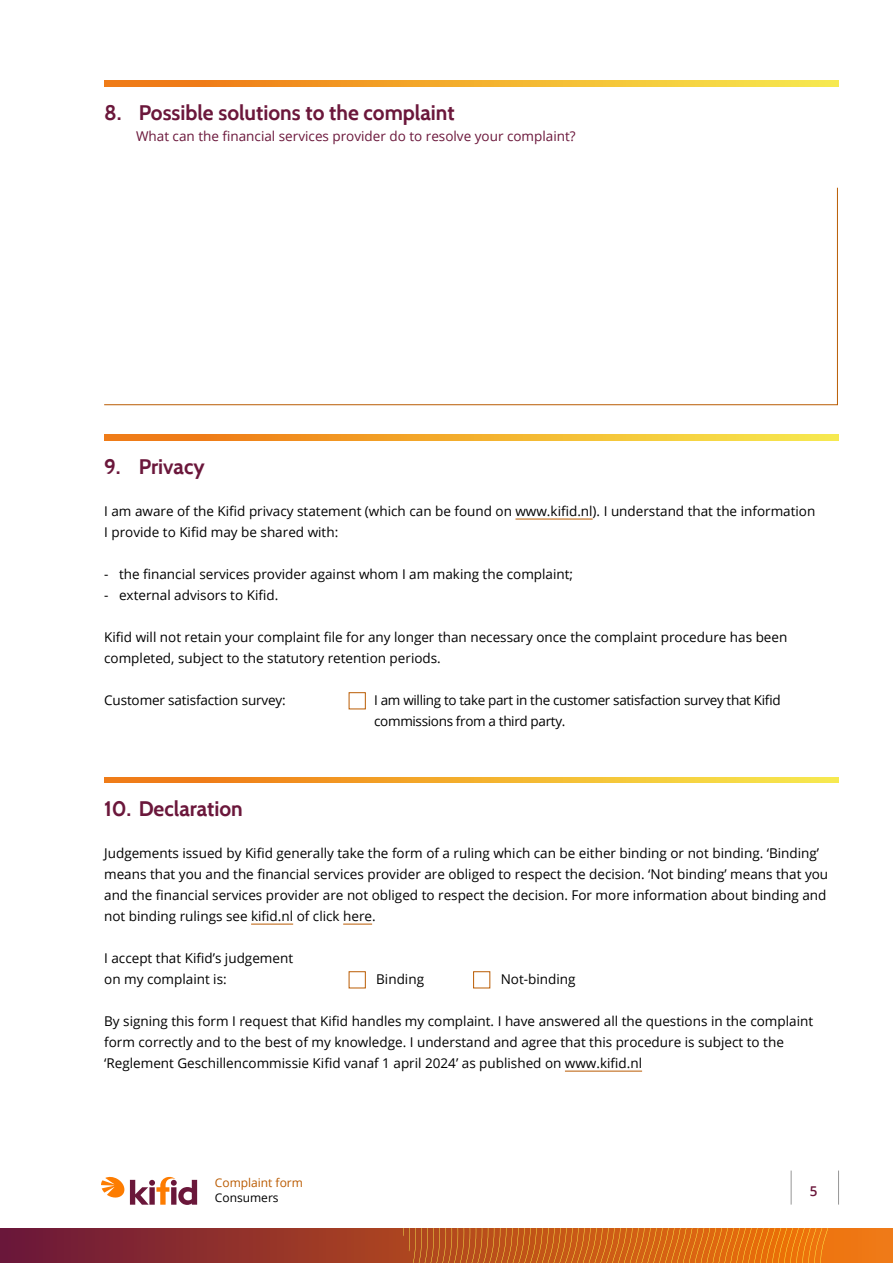
<style>
.page{position:relative;width:893px;height:1263px;background:#fff}
.page>*{position:absolute;margin:0;border:0;box-sizing:border-box;transform-origin:0 0}
.Alineakop_14_18{font:700 21px "Cabin";color:#6b173b}
.Introtekst_9_14{font:13.5px/21px "Open Sans";color:#000}
.Introtekst_9_14-2{font:13.5px/21px "Open Sans";letter-spacing:-.025em;color:#000}
.Alineakop_14_18-2{font:13.5px "Open Sans";color:#6b173b}
.t1{font:600 13.5px "Open Sans";color:#6b173b}
.t2{font:12px "Open Sans";color:#ba5b02}
.t3{font:12px "Open Sans";color:#000}
</style>
<div class="page">
<svg style="left:101px;top:1176px;width:96px;height:29px"></svg>
<svg style="left:0;top:1229px;width:893px;height:34px;background:#9a392b"></svg>
<svg style="left:138px;top:1229px;width:694px;height:34px;background:#bb541e"></svg>
<hr style="left:791px;top:1170px;width:1px;height:34px;background:#969696">
<hr style="left:838px;top:1170px;width:1px;height:34px;background:#969696">
<hr style="left:515px;top:519px;width:78px;height:1px;background:#ba5b02">
<hr style="left:251px;top:924px;width:42px;height:1px;background:#ba5b02">
<svg style="left:343px;top:924px;width:29px;height:1px"></svg>
<hr style="left:565px;top:1071px;width:77px;height:1px;background:#ba5b02">
<svg style="left:104px;top:81px;width:735px;height:5px;background:#f2ae2f"></svg>
<svg style="left:104px;top:187px;width:734px;height:218px"></svg>
<svg style="left:104px;top:435px;width:735px;height:5px;background:#f2ae2f"></svg>
<div style="left:349px;top:692px;width:17px;height:17px;border:1px solid #ba5c03"></div>
<svg style="left:104px;top:777px;width:735px;height:5px;background:#f2ae2f"></svg>
<div style="left:349px;top:971px;width:17px;height:17px;border:1px solid #ba5c03"></div>
<div style="left:473px;top:971px;width:17px;height:17px;border:1px solid #ba5c03"></div>
<h1 class="Alineakop_14_18" style="left:104px;top:100px;width:352px">8. Possible solutions to the complaint</h1>
<h1 class="Alineakop_14_18-2" style="left:136px;top:127px;width:441px">What can the financial services provider do to resolve your complaint?</h1>
<h1 class="Alineakop_14_18" style="left:104px;top:454px;width:102px">9. Privacy</h1>
<p class="Introtekst_9_14" style="left:104px;top:500px;width:713px">I am aware of the Kifid privacy statement (which can be found on www.kifid.nl). I understand that the information<br>I provide to Kifid may be shared with:</p>
<p class="Introtekst_9_14" style="left:104px;top:563px;width:470px">- the financial services provider against whom I am making the complaint;</p>
<p class="Introtekst_9_14" style="left:104px;top:584px;width:176px">- external advisors to Kifid.</p>
<p class="Introtekst_9_14" style="left:104px;top:626px;width:685px">Kifid will not retain your complaint file for any longer than necessary once the complaint procedure has been completed, subject to the statutory retention periods.</p>
<p class="Introtekst_9_14" style="left:104px;top:689px;width:183px">Customer satisfaction survey:</p>
<p class="Introtekst_9_14-2" style="left:374px;top:689px;width:408px">I am willing to take part in the customer satisfaction survey that Kifid commissions from a third party.</p>
<h1 class="Alineakop_14_18" style="left:104px;top:796px;width:140px">10. Declaration</h1>
<p class="Introtekst_9_14" style="left:104px;top:842px;width:726px">Judgements issued by Kifid generally take the form of a ruling which can be either binding or not binding. ‘Binding’ means that you and the financial services provider are obliged to respect the decision. ‘Not binding’ means that you and the financial services provider are not obliged to respect the decision. For more information about binding and not binding rulings see kifid.nl of click here.</p>
<p class="Introtekst_9_14" style="left:104px;top:947px;width:190px">I accept that Kifid’s judgement</p>
<p class="Introtekst_9_14" style="left:104px;top:968px;width:124px">on my complaint is:</p>
<p class="Introtekst_9_14" style="left:376px;top:968px;width:49px">Binding</p>
<p class="Introtekst_9_14" style="left:501px;top:968px;width:76px">Not-binding</p>
<p class="Introtekst_9_14" style="left:104px;top:1010px;width:710px">By signing this form I request that Kifid handles my complaint. I have answered all the questions in the complaint form correctly and to the best of my knowledge. I understand and agree that this procedure is subject to the ‘Reglement Geschillencommissie Kifid vanaf 1 april 2024’ as published on www.kifid.nl</p>
<p class="t2" style="left:215px;top:1174px;width:90px">Complaint form</p>
<p class="t3" style="left:215px;top:1189px;width:65px">Consumers</p>
<p class="t1" style="left:810px;top:1181px;width:9px">5</p>
</div>
